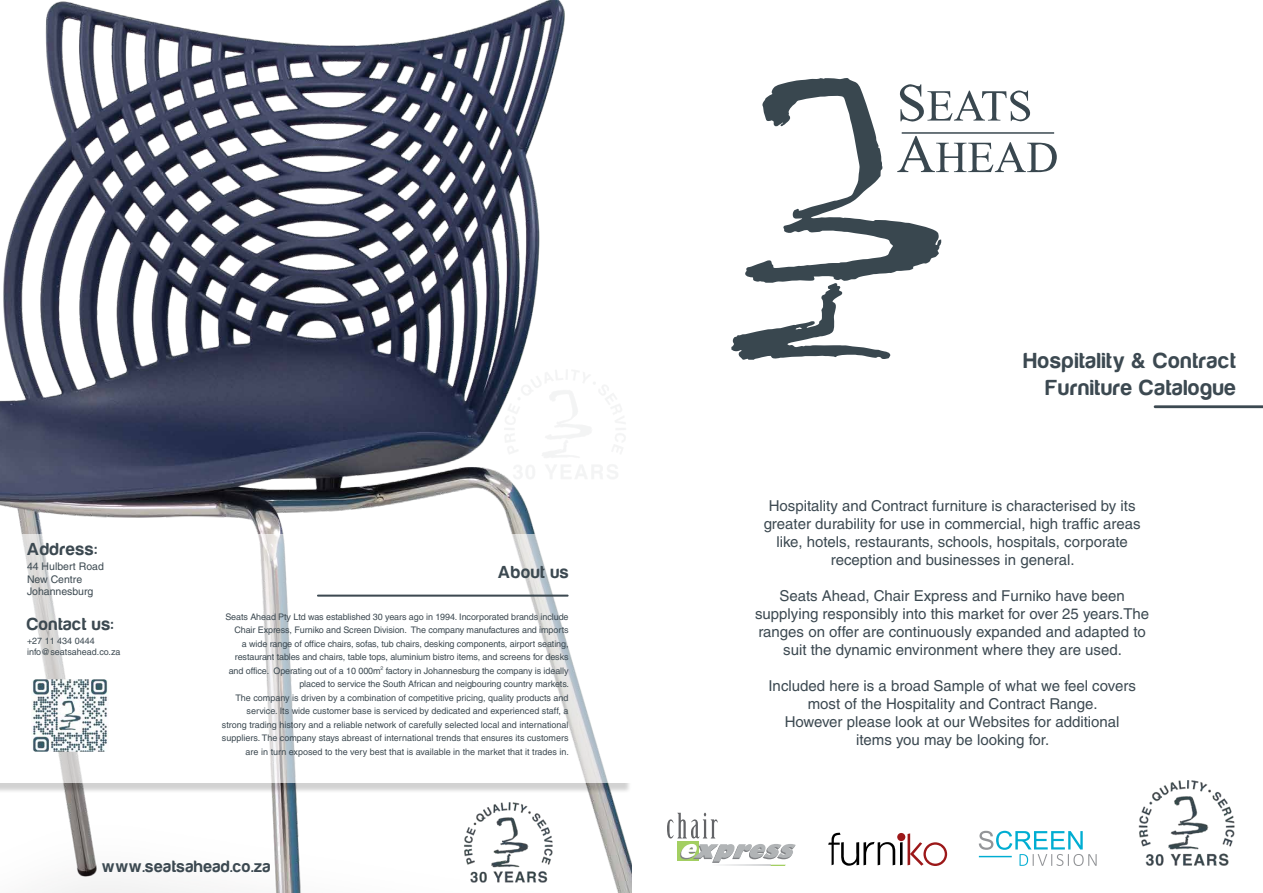
<style>
.page{position:relative;width:1263px;height:893px;background:#fff}
.page>*{position:absolute;margin:0;border:0;box-sizing:border-box;transform-origin:0 0}
.t1{font:22.5px/27px "Harabara";letter-spacing:.05em;color:#3c4951;text-align:right}
.t2{font:18px "Harabara";letter-spacing:.05em;color:#3c4951}
.t3{font:16.95px "Harabara";letter-spacing:.05em;color:#3c4951}
.t4{font:15px/18px "Helvetica";color:#3c4951;text-align:center}
.t5{font:10.5px/12.6px "Helvetica";color:#3c4951}
.t6{font:9px/13.5px "Helvetica";letter-spacing:-.01em;color:#3c4951;text-align:right}
</style>
<div class="page">
<img style="left:0;top:0;width:631px;height:893px">
<svg style="left:731px;top:78px;width:326px;height:282px"></svg>
<svg style="left:828px;top:832px;width:119px;height:34px"></svg>
<svg style="left:979px;top:831px;width:118px;height:35px"></svg>
<svg style="left:667px;top:813px;width:51px;height:25px"></svg>
<div style="left:678px;top:841px;width:21px;height:19px;background:#a3cf62"></div>
<svg style="left:680px;top:844px;width:116px;height:22px"></svg>
<div style="left:0;top:537px;width:632px;height:257px;background:#000;opacity:.3"></div>
<div style="left:0;top:535px;width:631px;height:248px;background:#fff"></div>
<hr style="left:317px;top:595px;width:252px;height:2px;background:#3c4951">
<img style="left:32px;top:679px;width:76px;height:73px">
<svg style="left:1154px;top:405px;width:109px;height:3px"></svg>
<img style="left:498px;top:369px;width:130px;height:111px">
<img style="left:463px;top:802px;width:91px;height:80px">
<img style="left:1138px;top:780px;width:97px;height:86px">
<h2 class="t2" style="left:27px;top:539px;width:71px">Address:</h2>
<p class="t5" style="left:27px;top:560px;width:78px">44 Hulbert Road<br>New Centre<br>Johannesburg</p>
<h2 class="t2" style="left:27px;top:614px;width:88px">Contact us:</h2>
<p class="t6" style="left:27px;top:636px;width:95px;line-height:10.8px;text-align:left">+27 11 434 0444 info@seatsahead.co.za</p>
<h2 class="t2" style="left:498px;top:563px;width:72px">About us</h2>
<p class="t6" style="left:222px;top:610px;width:349px">Seats Ahead Pty Ltd was established 30 years ago in 1994. Incorporated brands include Chair Express, Furniko and Screen Division. The company manufactures and imports<br>a wide range of office chairs, sofas, tub chairs, desking components, airport seating, restaurant tables and chairs, table tops, aluminium bistro items, and screens for desks and office. Operating out of a 10 000m<sup>2</sup> factory in Johannesburg the company is ideally placed to service the South African and neigbouring country markets.<br>The company is driven by a combination of competitive pricing, quality products and service. Its wide customer base is serviced by dedicated and experienced staff, a strong trading history and a reliable network of carefully selected local and international suppliers. The company stays abreast of international trends that ensures its customers are in turn exposed to the very best that is available in the market that it trades in.</p>
<h3 class="t3" style="left:102px;top:857px;width:170px">www.seatsahead.co.za</h3>
<h1 class="t1" style="left:1024px;top:348px;width:213px">Hospitality &amp; Contract<br>Furniture Catalogue</h1>
<h3 class="t4" style="left:764px;top:497px;width:378px">Hospitality and Contract furniture is characterised by its greater durability for use in commercial, high traffic areas like, hotels, restaurants, schools, hospitals, corporate reception and businesses in general.</h3>
<h3 class="t4" style="left:755px;top:587px;width:396px">Seats Ahead, Chair Express and Furniko have been supplying responsibly into this market for over 25 years.The ranges on offer are continuously expanded and adapted to suit the dynamic environment where they are used.</h3>
<h3 class="t4" style="left:768px;top:677px;width:369px">Included here is a broad Sample of what we feel covers most of the Hospitality and Contract Range.<br>However please look at our Websites for additional items you may be looking for.</h3>
</div>
